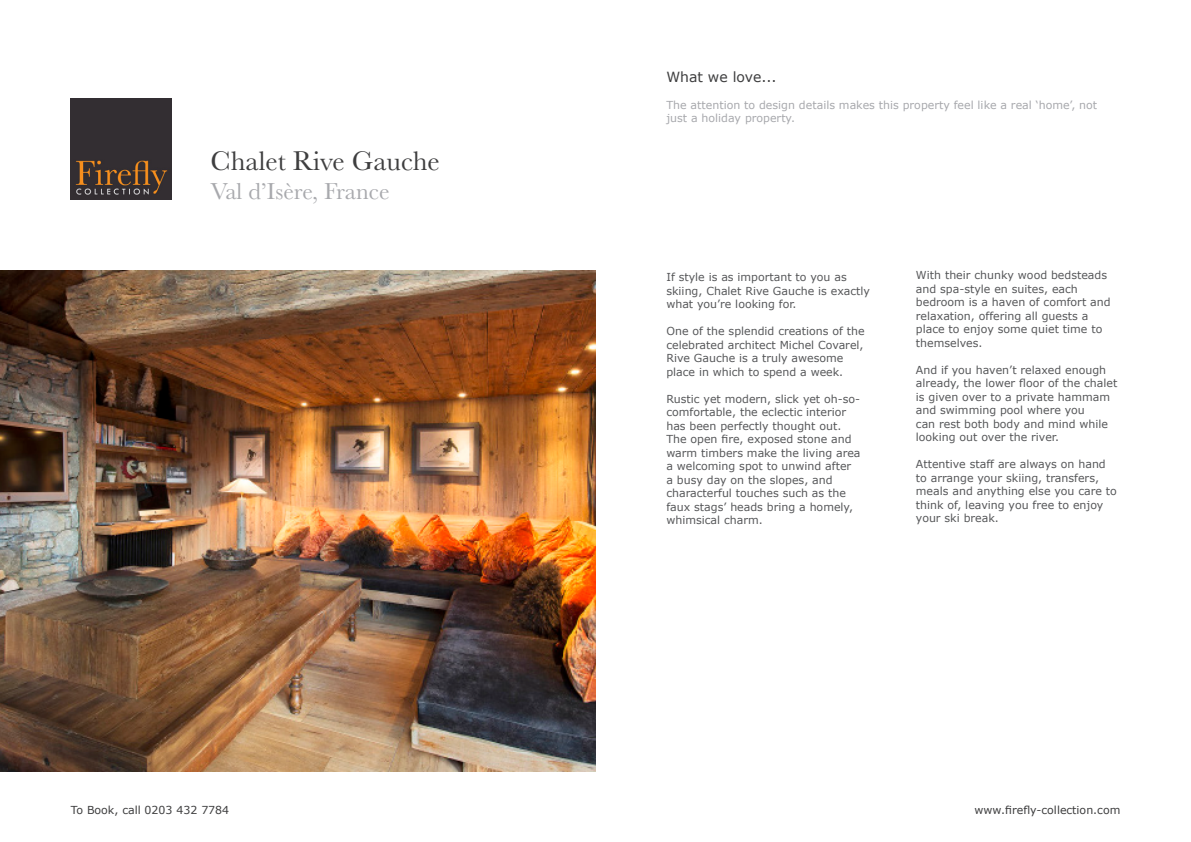
<style>
.page{position:relative;width:1191px;height:842px;background:#fff}
.page>*{position:absolute;margin:0;border:0;box-sizing:border-box;transform-origin:0 0}
.t1{font:28px "Baskerville";color:#3e3e3f}
.t2{font:24px "Baskerville";color:#a8a9ad}
.t3{font:14px "Verdana";color:#3e3e3f}
.t4{font:11px/13.5px "Verdana";color:#57585a}
.t5{font:11px/13.5px "Verdana";color:#a8a9ad}
.t6{font:11px "Verdana";color:#3e3e3f}
</style>
<div class="page">
<img style="left:71px;top:99px;width:101px;height:101px">
<img style="left:0;top:271px;width:595px;height:500px">
<p class="t1" style="left:210px;top:143px;width:231px">Chalet Rive Gauche</p>
<p class="t2" style="left:210px;top:176px;width:181px">Val d’Isère, France</p>
<p class="t6" style="left:71px;top:802px;width:160px">To Book, call 0203 432 7784</p>
<p class="t3" style="left:666px;top:67px;width:112px">What we love...</p>
<p class="t5" style="left:666px;top:98px;width:432px">The attention to design details makes this property feel like a real ‘home’, not just a holiday property.</p>
<p class="t4" style="left:666px;top:270px;width:205px">If style is as important to you as skiing, Chalet Rive Gauche is exactly what you’re looking for.</p>
<p class="t4" style="left:666px;top:324px;width:200px">One of the splendid creations of the celebrated architect Michel Covarel, Rive Gauche is a truly awesome place in which to spend a week.</p>
<p class="t4" style="left:666px;top:392px;width:196px">Rustic yet modern, slick yet oh-so&shy;comfortable, the eclectic interior has been perfectly thought out.<br>The open fire, exposed stone and warm timbers make the living area a welcoming spot to unwind after a busy day on the slopes, and characterful touches such as the faux stags’ heads bring a homely, whimsical charm.</p>
<p class="t4" style="left:916px;top:268px;width:196px">With their chunky wood bedsteads and spa-style en suites, each bedroom is a haven of comfort and relaxation, offering all guests a place to enjoy some quiet time to themselves.</p>
<p class="t4" style="left:916px;top:363px;width:203px">And if you haven’t relaxed enough already, the lower floor of the chalet is given over to a private hammam and swimming pool where you<br>can rest both body and mind while looking out over the river.</p>
<p class="t4" style="left:916px;top:457px;width:202px">Attentive staff are always on hand to arrange your skiing, transfers, meals and anything else you care to think of, leaving you free to enjoy your ski break.</p>
<p class="t6" style="left:974px;top:802px;width:147px">www.firefly-collection.com</p>
</div>
